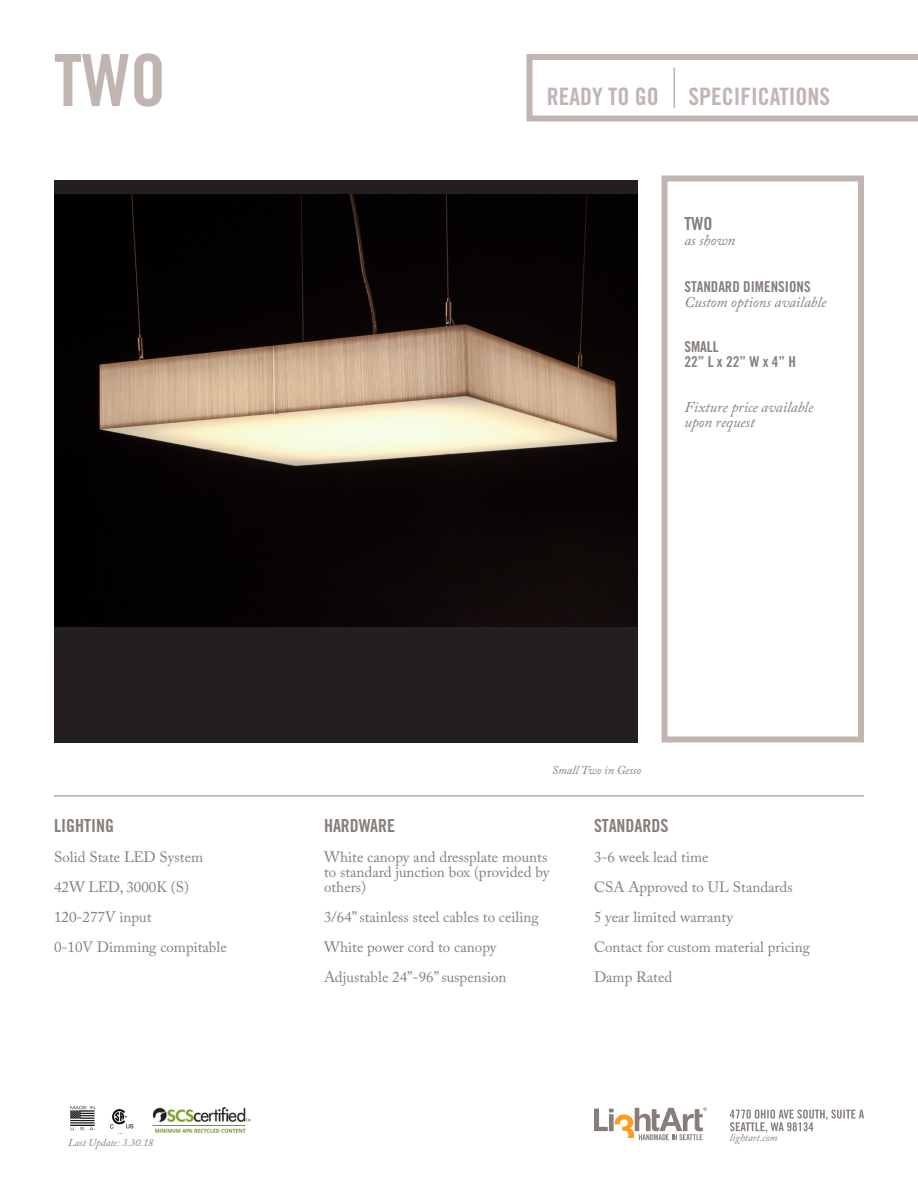
<style>
.page{position:relative;width:918px;height:1188px;background:#fff}
.page>*{position:absolute;margin:0;border:0;box-sizing:border-box;transform-origin:0 0}
.t1{font:72px "Trade Gothic LT Std Bd Cn 20";color:#c0b5b0}
.t2{font:24px "Trade Gothic LT Std Bd Cn 20";color:#c0b5b0}
.t3{font:18px "Trade Gothic LT Std Bd Cn 20";color:#877e7a}
.t4{font:15px/15px "Adobe Caslon Pro";color:#877e7a}
.t5{font:italic 15px "Adobe Caslon Pro";color:#877e7a}
.t6{font:15px "Trade Gothic LT Std Bd Cn 20";color:#877e7a}
.t7{font:italic 12px "Adobe Caslon Pro";color:#877e7a}
.t8{font:italic 10.5px "Adobe Caslon Pro";color:#877e7a}
</style>
<div class="page">
<div style="left:662px;top:176px;width:202px;height:566px;border:6px solid #c0b5b0"></div>
<svg style="left:526px;top:54px;width:392px;height:68px"></svg>
<svg style="left:594px;top:1107px;width:113px;height:33px"></svg>
<hr style="left:674px;top:68px;width:1px;height:40px;background:#c0b5b0">
<img style="left:110px;top:1109px;width:24px;height:25px">
<img style="left:152px;top:1107px;width:99px;height:26px">
<svg style="left:730px;top:1110px;width:134px;height:23px"></svg>
<hr style="left:54px;top:795px;width:810px;height:1px;background:#c0b5b0">
<div style="left:54px;top:180px;width:583px;height:562px;background:#231f20"></div>
<img style="left:54px;top:194px;width:583px;height:433px">
<img style="left:70px;top:1106px;width:25px;height:25px">
<p class="t1" style="left:54px;top:37px;width:114px">TWO</p>
<p class="t3" style="left:54px;top:815px;width:62px">LIGHTING</p>
<p class="t3" style="left:324px;top:815px;width:73px">HARDWARE</p>
<h2 class="t2" style="left:547px;top:82px;width:285px">READY TO GO SPECIFICATIONS</h2>
<p class="t3" style="left:684px;top:213px;width:30px">TWO</p>
<p class="t5" style="left:684px;top:232px;width:52px">as shown</p>
<p class="t6" style="left:684px;top:277px;width:128px">STANDARD DIMENSIONS</p>
<p class="t5" style="left:684px;top:293px;width:144px">Custom options available</p>
<p class="t6" style="left:684px;top:337px;width:36px">SMALL</p>
<p class="t6" style="left:684px;top:352px;width:113px">22” L x 22” W x 4” H</p>
<p class="t5" style="left:684px;top:398px;width:130px">Fixture price available</p>
<p class="t5" style="left:684px;top:413px;width:72px">upon request</p>
<p class="t7" style="left:552px;top:763px;width:91px">Small Two in Gesso</p>
<p class="t3" style="left:594px;top:815px;width:76px">STANDARDS</p>
<p class="t4" style="left:54px;top:850px;width:151px">Solid State LED System</p>
<p class="t4" style="left:54px;top:880px;width:137px">42W LED, 3000K (S)</p>
<p class="t4" style="left:54px;top:910px;width:99px">120-277V input</p>
<p class="t4" style="left:54px;top:940px;width:174px">0-10V Dimming compitable</p>
<p class="t8" style="left:68px;top:1136px;width:87px">Last Update: 3.30.18</p>
<p class="t4" style="left:324px;top:850px;width:227px">White canopy and dressplate mounts to standard junction box (provided by others)</p>
<p class="t4" style="left:324px;top:910px;width:216px">3/64” stainless steel cables to ceiling</p>
<p class="t4" style="left:324px;top:940px;width:174px">White power cord to canopy</p>
<p class="t4" style="left:324px;top:970px;width:184px">Adjustable 24”-96” suspension</p>
<p class="t4" style="left:594px;top:850px;width:116px">3-6 week lead time</p>
<p class="t4" style="left:594px;top:880px;width:200px">CSA Approved to UL Standards</p>
<p class="t4" style="left:594px;top:910px;width:141px">5 year limited warranty</p>
<p class="t4" style="left:594px;top:940px;width:218px">Contact for custom material pricing</p>
<p class="t4" style="left:594px;top:970px;width:80px">Damp Rated</p>
<p class="t8" style="left:730px;top:1131px;width:49px">lightart.com</p>
</div>
